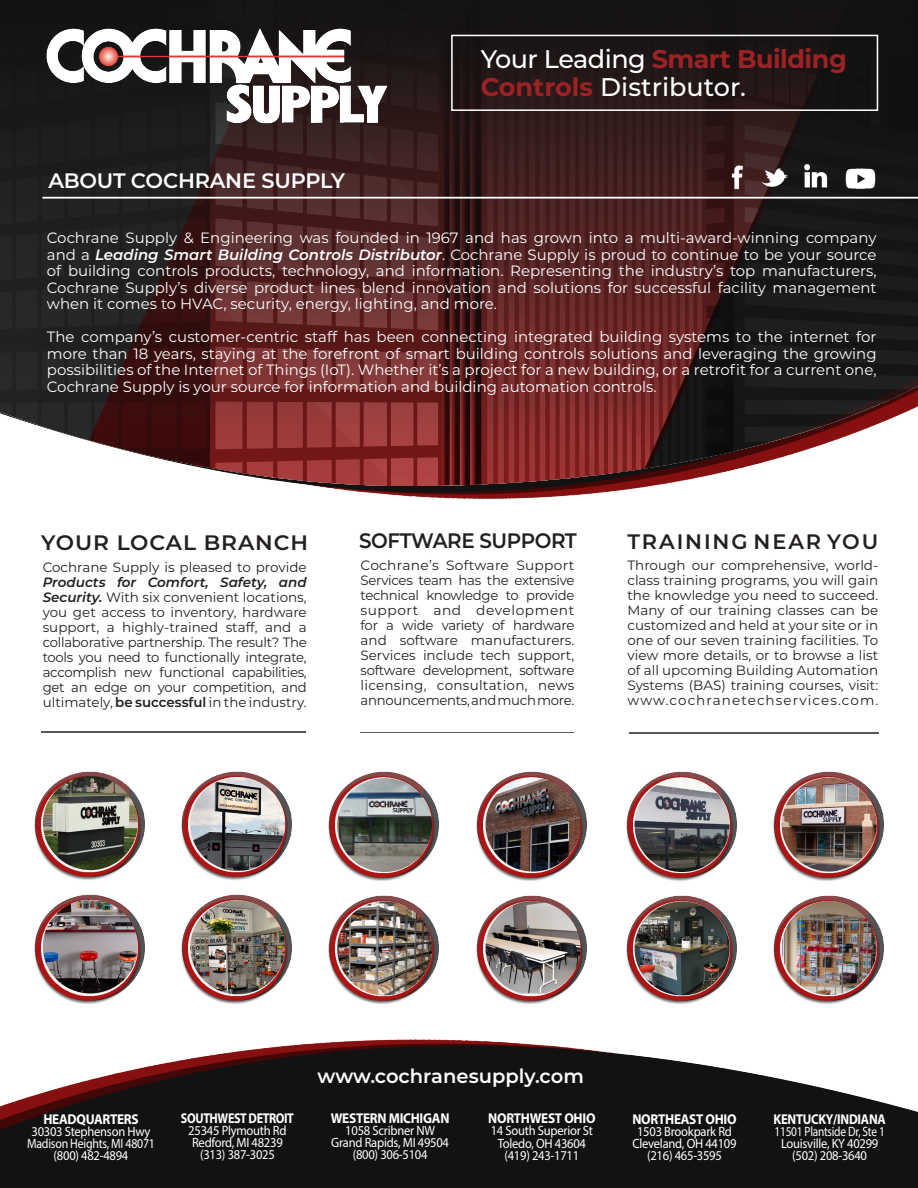
<style>
.page{position:relative;width:918px;height:1188px;background:#fff}
.page>*{position:absolute;margin:0;border:0;box-sizing:border-box;transform-origin:0 0}
.t1{font:500 25.5px/28.5px "Montserrat";color:#fff}
.t2{font:600 20.85px "Montserrat";letter-spacing:-.01em;color:#fff}
.t3{font:600 20.85px "Montserrat";letter-spacing:.04em;color:#231f20;scale:1.04 1}
.t4{font:600 20.85px "Montserrat";letter-spacing:-.02em;color:#231f20;scale:.95 1}
.t5{font:600 20.85px "Montserrat";letter-spacing:.09em;color:#231f20}
.t6{font:600 19.5px "Montserrat";color:#fff}
.t7{font:15px/16.5px "Montserrat";color:#fff;text-align:justify}
.t8{font:700 14.25px "Myriad Pro";letter-spacing:-.02em;color:#fff;scale:.93 1}
.t9{font:700 14.25px "Myriad Pro";letter-spacing:-.02em;color:#fff;scale:.85 1}
.t10{font:700 14.25px "Myriad Pro";letter-spacing:-.02em;color:#fff;scale:.89 1}
.t11{font:13.5px/15px "Montserrat";color:#231f20;text-align:justify}
.t12{font:13.5px "Myriad Pro";letter-spacing:-.02em;color:#fff;scale:.93 1}
.t13{font:13.5px/15px "Montserrat";letter-spacing:-.02em;color:#231f20}
.t14{font:13.5px "Montserrat";letter-spacing:.08em;color:#231f20}
.t15{font:13.5px "Montserrat";letter-spacing:.02em;color:#231f20}
.t16{font:13.5px "Myriad Pro";letter-spacing:-.02em;color:#fff;scale:.88 1}
.t17{font:13.5px "Myriad Pro";letter-spacing:-.02em;color:#fff;scale:.84 1}
.s1{font-weight:700;color:#9d2225}
.s2{font-weight:600;font-style:italic}
.s3{font-weight:600}
</style>
<div class="page">
<img style="left:0;top:1039px;width:918px;height:149px">
<img style="left:317px;top:486px;width:334px;height:13px">
<svg style="left:0;top:0;width:918px;height:486px;background:#442e2e"></svg>
<img style="left:47px;top:29px;width:342px;height:96px">
<div style="left:29px;top:214px;width:881px;height:214px;background:#231f20;opacity:.56"></div>
<img style="left:724px;top:159px;width:117px;height:38px">
<hr style="left:42px;top:197px;width:876px;height:2px;background:#fff">
<img style="left:181px;top:771px;width:111px;height:233px">
<img style="left:773px;top:771px;width:111px;height:233px">
<img style="left:190px;top:777px;width:95px;height:94px">
<img style="left:476px;top:771px;width:111px;height:233px">
<img style="left:486px;top:778px;width:95px;height:94px">
<img style="left:328px;top:771px;width:111px;height:233px">
<img style="left:782px;top:778px;width:95px;height:94px">
<img style="left:337px;top:778px;width:95px;height:94px">
<img style="left:626px;top:771px;width:111px;height:233px">
<img style="left:635px;top:778px;width:95px;height:94px">
<img style="left:34px;top:771px;width:111px;height:233px">
<img style="left:43px;top:776px;width:95px;height:94px">
<img style="left:190px;top:900px;width:95px;height:94px">
<img style="left:486px;top:901px;width:95px;height:92px">
<img style="left:782px;top:901px;width:95px;height:94px">
<img style="left:337px;top:901px;width:95px;height:94px">
<img style="left:635px;top:901px;width:95px;height:94px">
<img style="left:43px;top:900px;width:95px;height:93px">
<img style="left:841px;top:166px;width:40px;height:25px">
<div style="left:451px;top:35px;width:427px;height:76px;border:2px solid #fff"></div>
<hr style="left:42px;top:732px;width:264px;height:1px;background:#57585a">
<hr style="left:629px;top:732px;width:249px;height:1px;background:#57585a">
<hr style="left:361px;top:732px;width:213px;height:1px;background:#57585a">
<p class="t2" style="left:48px;top:166px;width:298px">ABOUT COCHRANE SUPPLY</p>
<p class="t1" style="left:481px;top:44px;width:368px">Your Leading <span class="s1">Smart Building<br>Controls</span> Distributor.</p>
<p class="t7" style="left:47px;top:229px;width:831px">Cochrane Supply &amp; Engineering was founded in 1967 and has grown into a multi-award-winning company and a <span class="s2">Leading Smart Building Controls Distributor</span>. Cochrane Supply is proud to continue to be your source of building controls products, technology, and information. Representing the industry’s top manufacturers, Cochrane Supply’s diverse product lines blend innovation and solutions for successful facility management when it comes to HVAC, security, energy, lighting, and more.</p>
<p class="t7" style="left:47px;top:328px;width:831px">The company’s customer-centric staff has been connecting integrated building systems to the internet for more than 18 years, staying at the forefront of smart building controls solutions and leveraging the growing possibilities of the Internet of Things (IoT). Whether it’s a project for a new building, or a retrofit for a current one, Cochrane Supply is your source for information and building automation controls.</p>
<p class="t3" style="left:41px;top:528px;width:258px">YOUR LOCAL BRANCH</p>
<p class="t4" style="left:359px;top:526px;width:231px">SOFTWARE SUPPORT</p>
<p class="t5" style="left:628px;top:526px;width:252px">TRAINING NEAR YOU</p>
<p class="t11" style="left:43px;top:559px;width:266px">Cochrane Supply is pleased to provide <span class="s2">Products for Comfort, Safety, and Security.</span> With six convenient locations, you get access to inventory, hardware support, a highly-trained staff, and a collaborative partnership. The result? The tools you need to functionally integrate, accomplish new functional capabilities, get an edge on your competition, and ultimately, <span class="s3">be successful</span> in the industry.</p>
<p class="t15" style="left:361px;top:556px;width:215px">Cochrane’s Software Support</p>
<p class="t11" style="left:628px;top:558px;width:252px">Through our comprehensive, world&shy;class training programs, you will gain the knowledge you need to succeed.<br>Many of our training classes can be customized and held at your site or in one of our seven training facilities. To view more details, or to browse a list of all upcoming Building Automation Systems (BAS) training courses, visit:</p>
<p class="t14" style="left:628px;top:691px;width:252px">www.cochranetechservices.com.</p>
<p class="t13" style="left:361px;top:573px;width:215px">Services team has the extensive technical knowledge to provide</p>
<p class="t11" style="left:361px;top:603px;width:215px">support and development for a wide variety of hardware and software manufacturers.<br>Services include tech support, software development, software licensing, consultation, news announcements, and much more.</p>
<p class="t8" style="left:43px;top:1110px;width:104px">HEADQUARTERS</p>
<p class="t12" style="left:31px;top:1123px;width:130px">30303 Stephenson Hwy</p>
<p class="t16" style="left:27px;top:1135px;width:147px">Madison Heights, MI 48071</p>
<p class="t12" style="left:54px;top:1147px;width:82px">(800) 482-4894</p>
<p class="t9" style="left:181px;top:1109px;width:134px">SOUTHWEST DETROIT</p>
<p class="t12" style="left:188px;top:1122px;width:107px">25345 Plymouth Rd</p>
<p class="t12" style="left:192px;top:1135px;width:99px">Redford, MI 48239</p>
<p class="t12" style="left:200px;top:1147px;width:82px">(313) 387-3025</p>
<p class="t6" style="left:318px;top:1062px;width:268px">www.cochranesupply.com</p>
<p class="t8" style="left:331px;top:1108px;width:129px">WESTERN MICHIGAN</p>
<p class="t12" style="left:345px;top:1122px;width:98px">1058 Scribner NW</p>
<p class="t12" style="left:331px;top:1134px;width:128px">Grand Rapids, MI 49504</p>
<p class="t12" style="left:353px;top:1146px;width:82px">(800) 306-5104</p>
<p class="t8" style="left:488px;top:1109px;width:117px">NORTHWEST OHIO</p>
<p class="t12" style="left:491px;top:1123px;width:111px">14 South Superior St</p>
<p class="t12" style="left:498px;top:1135px;width:97px">Toledo, OH 43604</p>
<p class="t12" style="left:504px;top:1147px;width:82px">(419) 243-1711</p>
<p class="t8" style="left:632px;top:1110px;width:114px">NORTHEAST OHIO</p>
<p class="t12" style="left:637px;top:1123px;width:104px">1503 Brookpark Rd</p>
<p class="t12" style="left:632px;top:1135px;width:113px">Cleveland, OH 44109</p>
<p class="t12" style="left:647px;top:1147px;width:82px">(216) 465-3595</p>
<p class="t10" style="left:774px;top:1110px;width:128px">KENTUCKY/INDIANA</p>
<p class="t17" style="left:775px;top:1123px;width:133px">11501 Plantside Dr, Ste 1</p>
<p class="t12" style="left:781px;top:1135px;width:106px">Louisville, KY 40299</p>
<p class="t12" style="left:792px;top:1147px;width:82px">(502) 208-3640</p>
</div>
